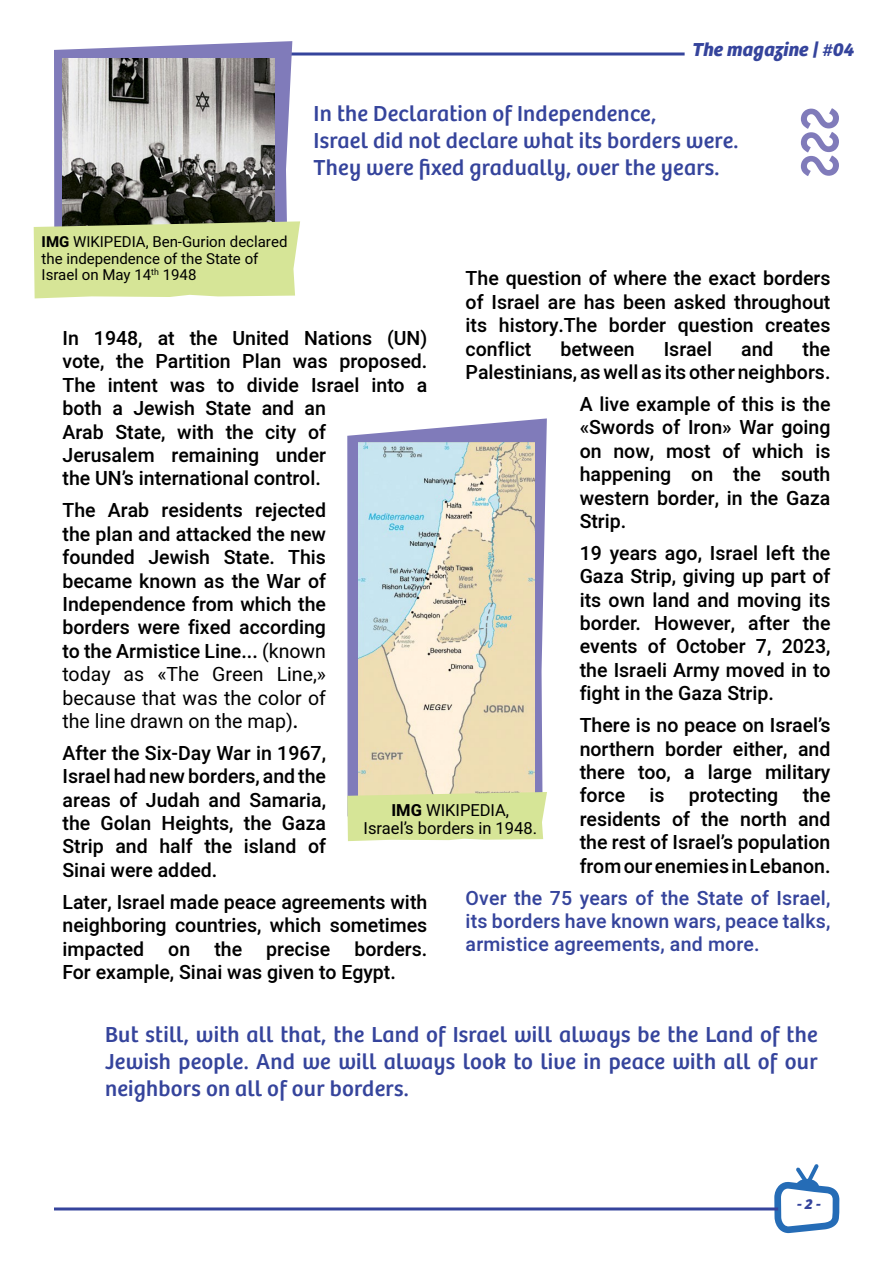
<style>
.page{position:relative;width:893px;height:1263px;background:#fff}
.page>*{position:absolute;margin:0;border:0;box-sizing:border-box;transform-origin:0 0}
.t1{font:22.5px/27px "Bree";letter-spacing:.01em;color:#35449c}
.t2{font:500 19.5px/23.4px "Heebo";color:#000}
.t3{font:500 19.5px/23.4px "Heebo";letter-spacing:.01em;color:#35449c;text-align:justify}
.t4{font:19.5px/23.4px "Heebo";color:#000}
.t5{font:italic 700 19.5px "Bree";color:#35449c}
.t6{font:16.5px/18.1px "Heebo";color:#000;text-align:center}
.t7{font:15px "Heebo";color:#000}
.t8{font:italic 700 15px "Bree";color:#35449c}
.t9{font:8.7px "Heebo";color:#000}
.s1{font-weight:700}
.s2{font-weight:400}
.s3{font-weight:500}
</style>
<div class="page">
<hr style="left:54px;top:53px;width:631px;height:3px;background:#35449c">
<svg style="left:774px;top:1164px;width:65px;height:69px"></svg>
<hr style="left:54px;top:1207px;width:724px;height:3px;background:#35449c">
<svg style="left:54px;top:41px;width:238px;height:180px;fill:#807bba"></svg>
<svg style="left:347px;top:418px;width:200px;height:374px;fill:#807bba"></svg>
<img style="left:358px;top:442px;width:176px;height:350px">
<svg style="left:347px;top:792px;width:200px;height:49px;background:#d7e59c"></svg>
<img style="left:63px;top:59px;width:212px;height:162px">
<svg style="left:34px;top:221px;width:266px;height:77px;background:#d1df97"></svg>
<svg style="left:801px;top:108px;width:38px;height:68px"></svg>
<p class="t5" style="left:692px;top:34px;width:164px">The magazine | #04</p>
<p class="t1" style="left:314px;top:98px;width:426px">In the Declaration of Independence,<br>Israel did not declare what its borders were.<br>They were fixed gradually, over the years.</p>
<p class="t7" style="left:42px;top:232px;width:247px"><span class="s1">IMG</span> WIKIPEDIA, Ben-Gurion declared</p>
<p class="t7" style="left:42px;top:248px;width:218px">the independence of the State of</p>
<p class="t7" style="left:163px;top:265px;width:35px">1948</p>
<p class="t9" style="left:151px;top:266px;width:9px">th</p>
<p class="t7" style="left:42px;top:265px;width:111px">Israel on May 14</p>
<p class="t2" style="left:466px;top:267px;width:366px;text-align:right">The question of where the exact borders of Israel are has been asked throughout creates</p>
<p class="t2" style="left:499px;top:314px;width:100px">history.The</p>
<p class="t2" style="left:609px;top:314px;width:59px">border</p>
<p class="t2" style="left:466px;top:314px;width:23px">its</p>
<p class="t2" style="left:678px;top:314px;width:77px">question</p>
<p class="t2" style="left:387px;top:327px;width:42px">(UN(</p>
<p class="t2" style="left:190px;top:327px;width:29px">the</p>
<p class="t2" style="left:233px;top:327px;width:58px">United</p>
<p class="t2" style="left:304px;top:327px;width:69px">Nations</p>
<p class="t2" style="left:94px;top:327px;width:50px">1948,</p>
<p class="t2" style="left:63px;top:327px;width:18px">In</p>
<p class="t2" style="left:158px;top:327px;width:19px">at</p>
<p class="t2" style="left:466px;top:337px;width:366px">conflict<br>Palestinians,aswellasitsotherneighbors.</p>
<p class="t2" style="left:580px;top:393px;width:252px;text-align:right">A live example of this is the «Swords of Iron» War going is</p>
<p class="t2" style="left:560px;top:337px;width:76px">between</p>
<p class="t2" style="left:664px;top:337px;width:50px">Israel</p>
<p class="t2" style="left:741px;top:337px;width:34px">and</p>
<p class="t2" style="left:803px;top:337px;width:29px">the</p>
<p class="t2" style="left:116px;top:350px;width:29px">the</p>
<p class="t2" style="left:242px;top:350px;width:40px">Plan</p>
<p class="t2" style="left:339px;top:350px;width:89px">proposed.</p>
<p class="t2" style="left:155px;top:350px;width:77px">Partition</p>
<p class="t2" style="left:63px;top:350px;width:43px">vote,</p>
<p class="t2" style="left:293px;top:350px;width:37px">was</p>
<p class="t2" style="left:63px;top:373px;width:35px">The</p>
<p class="t2" style="left:247px;top:373px;width:54px">divide</p>
<p class="t2" style="left:311px;top:373px;width:50px">Israel</p>
<p class="t2" style="left:108px;top:373px;width:52px">intent</p>
<p class="t2" style="left:371px;top:373px;width:35px">into</p>
<p class="t2" style="left:217px;top:373px;width:19px">to</p>
<p class="t2" style="left:170px;top:373px;width:37px">was</p>
<p class="t2" style="left:417px;top:373px;width:12px">a</p>
<p class="t2" style="left:63px;top:397px;width:41px">both</p>
<p class="t2" style="left:133px;top:397px;width:63px">Jewish</p>
<p class="t2" style="left:262px;top:397px;width:34px">and</p>
<p class="t2" style="left:205px;top:397px;width:47px">State</p>
<p class="t2" style="left:112px;top:397px;width:12px">a</p>
<p class="t2" style="left:305px;top:397px;width:23px">an</p>
<p class="t2" style="left:308px;top:420px;width:20px">of</p>
<p class="t2" style="left:63px;top:420px;width:43px">Arab</p>
<p class="t2" style="left:177px;top:420px;width:38px">with</p>
<p class="t2" style="left:226px;top:420px;width:29px">the</p>
<p class="t2" style="left:265px;top:420px;width:33px">city</p>
<p class="t2" style="left:115px;top:420px;width:52px">State,</p>
<p class="t2" style="left:722px;top:439px;width:20px">of</p>
<p class="t2" style="left:752px;top:439px;width:53px">which</p>
<p class="t2" style="left:666px;top:439px;width:46px">most</p>
<p class="t2" style="left:580px;top:439px;width:23px">on</p>
<p class="t2" style="left:613px;top:439px;width:42px">now,</p>
<p class="t2" style="left:63px;top:444px;width:260px">Jerusalem<br>the UNs’ international control.</p>
<p class="t2" style="left:255px;top:499px;width:72px">rejected</p>
<p class="t2" style="left:276px;top:444px;width:52px">under</p>
<p class="t2" style="left:171px;top:444px;width:89px">remaining</p>
<p class="t2" style="left:580px;top:463px;width:252px">happening<br>western border, in the Gaza<br>Strip.</p>
<p class="t2" style="left:580px;top:541px;width:252px;text-align:right">19 years ago, Israel left the<br>Gaza Strip, giving up part of its own land and moving its the</p>
<p class="t2" style="left:733px;top:463px;width:29px">the</p>
<p class="t2" style="left:781px;top:463px;width:51px">south</p>
<p class="t2" style="left:691px;top:463px;width:23px">on</p>
<p class="t2" style="left:63px;top:499px;width:35px">The</p>
<p class="t2" style="left:63px;top:522px;width:265px">the plan and attacked the new</p>
<p class="t2" style="left:288px;top:546px;width:39px">This</p>
<p class="t2" style="left:108px;top:499px;width:43px">Arab</p>
<p class="t2" style="left:161px;top:499px;width:83px">residents</p>
<p class="t2" style="left:63px;top:546px;width:74px">founded</p>
<p class="t2" style="left:63px;top:569px;width:265px">became known as the War of</p>
<p class="t2" style="left:63px;top:593px;width:265px">Independence from which the</p>
<p class="t2" style="left:63px;top:616px;width:265px">borders were fixed according</p>
<p class="t2" style="left:63px;top:639px;width:265px">to the Armistice Line... <span class="s2">(known</span></p>
<p class="t4" style="left:277px;top:662px;width:51px">Line «,</p>
<p class="t2" style="left:148px;top:546px;width:63px">Jewish</p>
<p class="t2" style="left:224px;top:546px;width:53px">State.</p>
<p class="t2" style="left:748px;top:612px;width:43px">after</p>
<p class="t2" style="left:580px;top:612px;width:63px">border.</p>
<p class="t2" style="left:654px;top:612px;width:83px">However,</p>
<p class="t2" style="left:648px;top:635px;width:20px">of</p>
<p class="t2" style="left:676px;top:635px;width:71px">October</p>
<p class="t2" style="left:782px;top:635px;width:50px">2023,</p>
<p class="t2" style="left:756px;top:635px;width:17px">7,</p>
<p class="t2" style="left:580px;top:635px;width:252px">events<br>the Israeli Army moved in to fight in the Gaza Strip.</p>
<p class="t2" style="left:580px;top:714px;width:252px;text-align:right">There is no peace on Israels’ and</p>
<p class="t4" style="left:63px;top:662px;width:265px">today<br>because that was the color of the line drawn on the map <span class="s3">.</span>(</p>
<p class="t2" style="left:63px;top:741px;width:265px;text-align:right">After the Six-Day War in 1967,<br>Israelhadnewborders,andthe areas of Judah and Samaria,<br>Gaza</p>
<p class="t4" style="left:157px;top:662px;width:43px">«The</p>
<p class="t4" style="left:212px;top:662px;width:53px">Green</p>
<p class="t4" style="left:124px;top:662px;width:22px">as</p>
<p class="t2" style="left:580px;top:737px;width:76px">northern</p>
<p class="t2" style="left:665px;top:737px;width:59px">border</p>
<p class="t2" style="left:733px;top:737px;width:56px">either,</p>
<p class="t2" style="left:580px;top:761px;width:47px">there</p>
<p class="t2" style="left:708px;top:761px;width:45px">large</p>
<p class="t2" style="left:765px;top:761px;width:67px">military</p>
<p class="t2" style="left:638px;top:761px;width:34px">too,</p>
<p class="t2" style="left:684px;top:761px;width:12px">a</p>
<p class="t2" style="left:580px;top:784px;width:47px">force</p>
<p class="t2" style="left:803px;top:784px;width:29px">the</p>
<p class="t2" style="left:649px;top:784px;width:17px">is</p>
<p class="t2" style="left:689px;top:784px;width:91px">protecting</p>
<p class="t6" style="left:364px;top:801px;width:175px"><span class="s1">IMG</span> WIKIPEDIA,<br>Israels’ borders in 1948.</p>
<p class="t2" style="left:672px;top:807px;width:20px">of</p>
<p class="t2" style="left:580px;top:807px;width:252px">residents<br>the rest of Israels’ population fromourenemiesinLebanon.</p>
<p class="t3" style="left:466px;top:886px;width:366px">Over the 75 years of the State of Israel, its borders have known wars, peace talks, armistice agreements, and more.</p>
<p class="t2" style="left:701px;top:807px;width:29px">the</p>
<p class="t2" style="left:740px;top:807px;width:48px">north</p>
<p class="t2" style="left:798px;top:807px;width:34px">and</p>
<p class="t2" style="left:63px;top:812px;width:29px">the</p>
<p class="t2" style="left:101px;top:812px;width:52px">Golan</p>
<p class="t2" style="left:161px;top:812px;width:74px">Heights,</p>
<p class="t2" style="left:244px;top:812px;width:29px">the</p>
<p class="t2" style="left:159px;top:835px;width:35px">half</p>
<p class="t2" style="left:308px;top:835px;width:20px">of</p>
<p class="t2" style="left:115px;top:835px;width:34px">and</p>
<p class="t2" style="left:204px;top:835px;width:29px">the</p>
<p class="t2" style="left:244px;top:835px;width:54px">island</p>
<p class="t2" style="left:63px;top:835px;width:156px">Strip<br>Sinai were added.</p>
<p class="t2" style="left:63px;top:890px;width:366px;text-align:right">Later, Israel made peace agreements with neighboring countries, which sometimes borders.</p>
<p class="t2" style="left:63px;top:937px;width:335px">impacted<br>For example, Sinai was given to Egypt.</p>
<p class="t2" style="left:214px;top:937px;width:29px">the</p>
<p class="t2" style="left:266px;top:937px;width:66px">precise</p>
<p class="t2" style="left:168px;top:937px;width:23px">on</p>
<p class="t1" style="left:105px;top:1019px;width:714px;text-align:justify">But still, with all that, the Land of Israel will always be the Land of the Jewish people. And we will always look to live in peace with all of our neighbors on all of our borders.</p>
<p class="t8" style="left:797px;top:1192px;width:25px">-2-</p>
</div>
